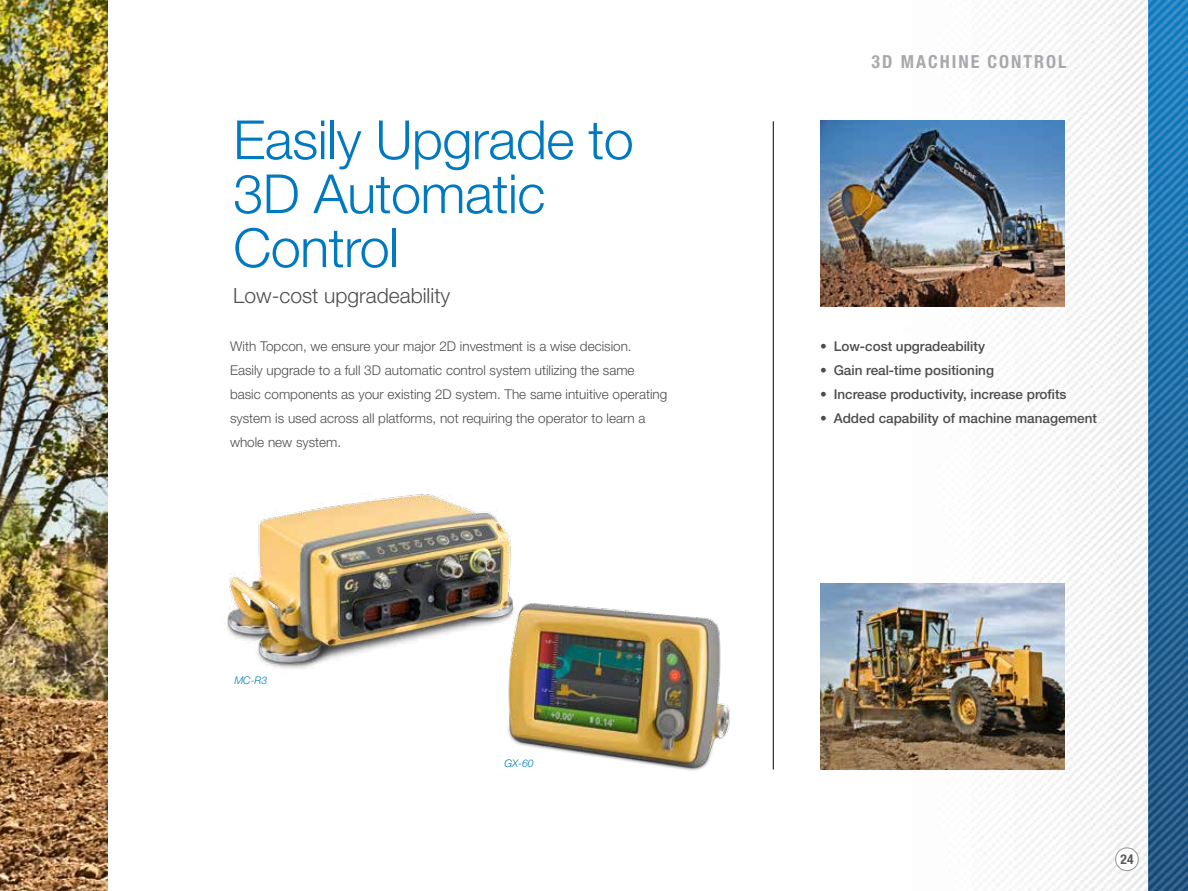
<style>
.page{position:relative;width:1188px;height:891px;background:#fff}
.page>*{position:absolute;margin:0;border:0;box-sizing:border-box;transform-origin:0 0}
.t1{font:300 54px/54px "Helvetica Neue LT Std";letter-spacing:-.01em;color:#0079c1}
.t2{font:300 21px "Helvetica Neue LT Std";color:#4d4d4f}
.t3{font:700 condensed 18px "Helvetica Neue LT Std";letter-spacing:.11em;color:#a7a9ac}
.t4{font:300 13.5px/24px "Helvetica Neue LT Std";color:#4d4d4f}
.t5{font:500 13.5px "Helvetica Neue LT Std";color:#4d4d4f}
.t6{font:700 condensed 13.5px "Helvetica Neue LT Std";color:#58595b}
.t7{font:italic 300 10.5px "Helvetica Neue LT Std";color:#0079c1}
</style>
<div class="page">
<img style="left:6px;top:0;width:1182px;height:891px">
<div style="left:1116px;top:848px;width:22px;height:23px;background:#fff;border-radius:50%"></div>
<div style="left:1115px;top:848px;width:23px;height:23px;border:1px solid #939598;border-radius:50%"></div>
<img style="left:820px;top:121px;width:245px;height:185px">
<hr style="left:773px;top:121px;width:1px;height:649px;background:#000">
<img style="left:194px;top:477px;width:360px;height:213px">
<img style="left:466px;top:575px;width:297px;height:234px">
<img style="left:820px;top:584px;width:245px;height:185px">
<h1 class="t1" style="left:233px;top:112px;width:402px">Easily Upgrade to<br>3D Automatic<br>Control</h1>
<h2 class="t2" style="left:233px;top:283px;width:219px">Low-cost upgradeability</h2>
<p class="t4" style="left:230px;top:334px;width:439px">With Topcon, we ensure your major 2D investment is a wise decision.<br>Easily upgrade to a full 3D automatic control system utilizing the same basic components as your existing 2D system. The same intuitive operating system is used across all platforms, not requiring the operator to learn a whole new system.</p>
<p class="t7" style="left:234px;top:674px;width:34px">MC-R3</p>
<p class="t7" style="left:504px;top:757px;width:31px">GX-60</p>
<h3 class="t3" style="left:872px;top:51px;width:196px">3D MACHINE CONTROL</h3>
<p class="t5" style="left:820px;top:338px;width:166px">• Low-cost upgradeability</p>
<p class="t5" style="left:820px;top:362px;width:175px">• Gain real-time positioning</p>
<p class="t5" style="left:820px;top:386px;width:248px">• Increase productivity, increase profits</p>
<p class="t5" style="left:820px;top:410px;width:278px">• Added capability of machine management</p>
<p class="t6" style="left:1120px;top:851px;width:15px">24</p>
</div>
